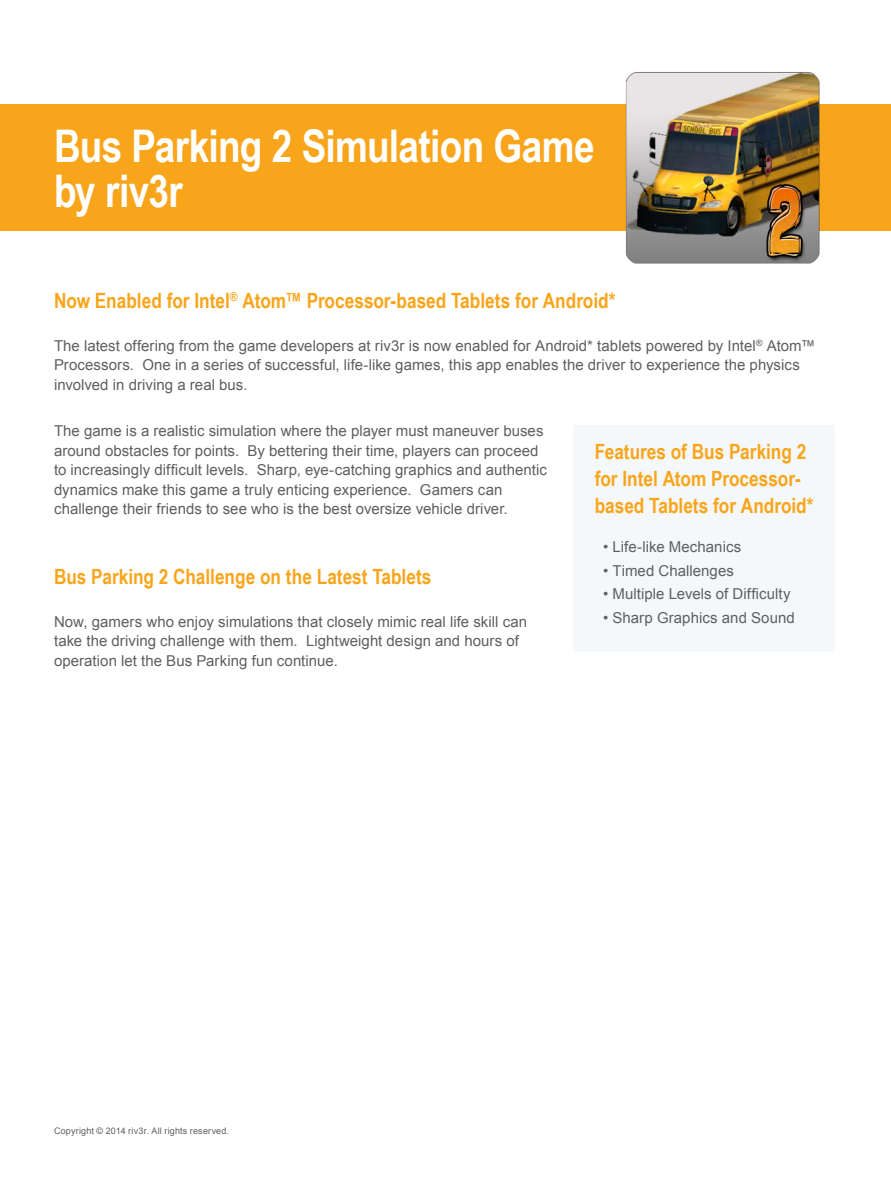
<style>
.page{position:relative;width:891px;height:1188px;background:#fff}
.page>*{position:absolute;margin:0;border:0;box-sizing:border-box;transform-origin:0 0}
._01d-Product_Name{font:700 45px/45px "Arial Narrow";letter-spacing:-.015em;color:#fff}
._01d-Product_Name-2{font:700 21px/27px "Arial Narrow";color:#f9a51b}
._01d-Product_Name-3{font:15px/19.5px "Arial";letter-spacing:.005em;color:#5f5f62}
._01d-Product_Name-4{font:9px "Arial";letter-spacing:.025em;color:#5f5f62}
</style>
<div class="page">
<div style="left:0;top:104px;width:891px;height:127px;background:#f9a51b"></div>
<div style="left:573px;top:425px;width:262px;height:226px;background:#f4f8fa"></div>
<img style="left:625px;top:72px;width:195px;height:192px">
<p class="_01d-Product_Name" style="left:54px;top:122px;width:542px">Bus Parking 2 Simulation Game by riv3r</p>
<p class="_01d-Product_Name-2" style="left:54px;top:286px;width:563px">Now Enabled for Intel<sup>®</sup> Atom™ Processor-based Tablets for Android*</p>
<p class="_01d-Product_Name-3" style="left:54px;top:336px;width:763px">The latest offering from the game developers at riv3r is now enabled for Android* tablets powered by Intel<sup>®</sup> Atom™<br>Processors. One in a series of successful, life-like games, this app enables the driver to experience the physics involved in driving a real bus.</p>
<p class="_01d-Product_Name-3" style="left:54px;top:421px;width:494px">The game is a realistic simulation where the player must maneuver buses around obstacles for points. By bettering their time, players can proceed to increasingly difficult levels. Sharp, eye-catching graphics and authentic dynamics make this game a truly enticing experience. Gamers can challenge their friends to see who is the best oversize vehicle driver.</p>
<p class="_01d-Product_Name-2" style="left:54px;top:562px;width:379px">Bus Parking 2 Challenge on the Latest Tablets</p>
<p class="_01d-Product_Name-3" style="left:54px;top:612px;width:475px">Now, gamers who enjoy simulations that closely mimic real life skill can take the driving challenge with them. Lightweight design and hours of operation let the Bus Parking fun continue.</p>
<p class="_01d-Product_Name-2" style="left:595px;top:437px;width:220px">Features of Bus Parking 2 for Intel Atom Processor&shy;based Tablets for Android*</p>
<p class="_01d-Product_Name-3" style="left:603px;top:537px;width:140px">• Life-like Mechanics</p>
<p class="_01d-Product_Name-3" style="left:603px;top:561px;width:132px">• Timed Challenges</p>
<p class="_01d-Product_Name-3" style="left:603px;top:584px;width:189px">• Multiple Levels of Difficulty</p>
<p class="_01d-Product_Name-3" style="left:603px;top:608px;width:193px">• Sharp Graphics and Sound</p>
<p class="_01d-Product_Name-4" style="left:54px;top:1125px;width:177px">Copyright © 2014 riv3r. All rights reserved.</p>
</div>
